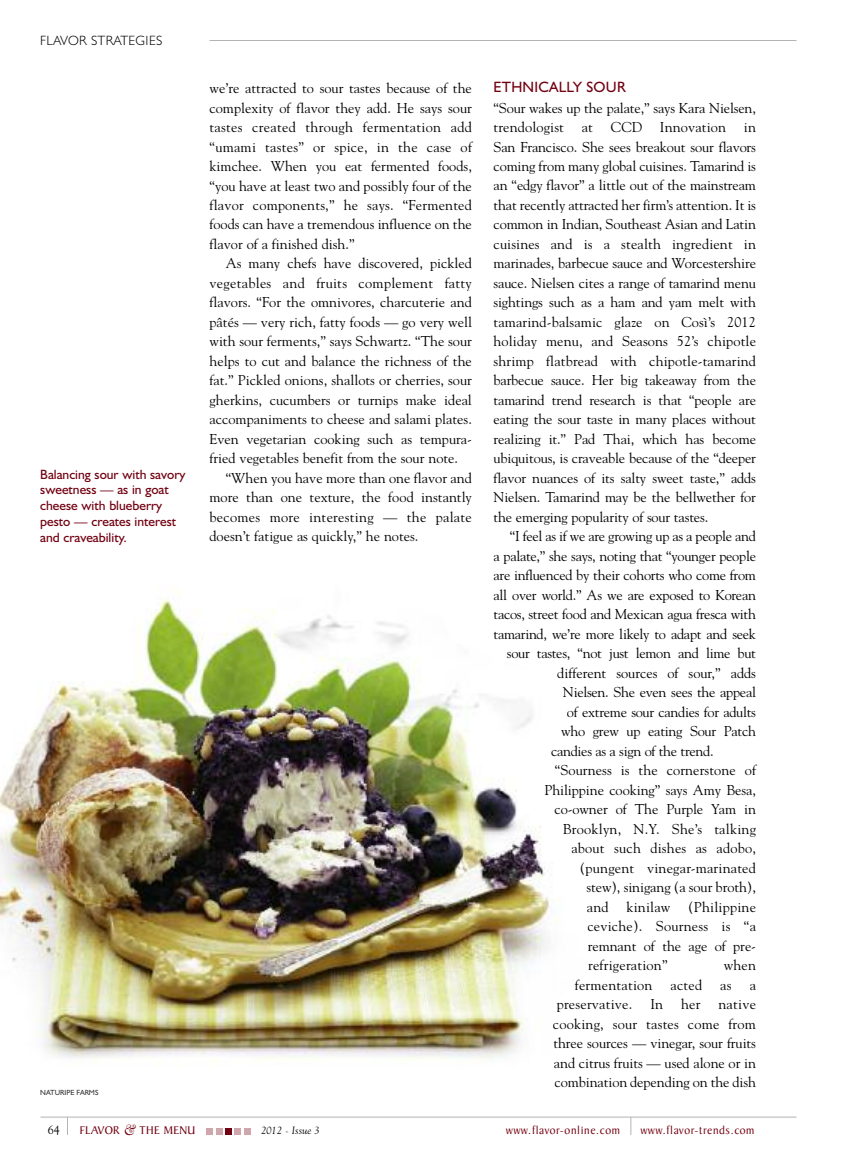
<style>
.page{position:relative;width:864px;height:1161px;background:#fff}
.page>*{position:absolute;margin:0;border:0;box-sizing:border-box;transform-origin:0 0}
.t1{font:15px "Humanist 521 BT";letter-spacing:.015em;color:#720011}
.t2{font:14.25px/19.5px "Goudy";color:#000;text-align:justify}
.t3{font:14.25px "Goudy";letter-spacing:-.02em;color:#000}
.t4{font:14.25px "Goudy";letter-spacing:.02em;color:#000}
.t5{font:13.5px/15.8px "Humanist 521 BT";color:#720011}
.t6{font:300 13.5px "Humanist 521 BT";letter-spacing:.025em;color:#000}
.t7{font:12px "Baker Signet";letter-spacing:.05em;color:#720011}
.t8{font:12px "Baker Signet";letter-spacing:.025em;color:#720011}
.t9{font:12px "Goudy";color:#000}
.t10{font:italic 10.5px "Goudy";color:#000}
.t11{font:7.5px "Humanist 521 BT";color:#333}
.s1{font-family:"Caslon Five Forty";font-style:italic;font-size:15px}
.s2{font-size:6px;color:#b3b3b3}
</style>
<div class="page">
<img style="left:0;top:591px;width:558px;height:469px">
<svg style="left:67px;top:1118px;width:1px;height:17px"></svg>
<svg style="left:630px;top:1118px;width:1px;height:17px"></svg>
<hr style="left:210px;top:40px;width:586px;height:1px;background:#b3b3b3">
<svg style="left:207px;top:1128px;width:15px;height:6px"></svg>
<div style="left:225px;top:1128px;width:7px;height:6px;background:#720011"></div>
<div style="left:234px;top:1128px;width:7px;height:6px;background:#cea6ac"></div>
<svg style="left:244px;top:1128px;width:6px;height:6px"></svg>
<hr style="left:40px;top:1117px;width:756px;height:1px;background:#b3b3b3">
<p class="t6" style="left:40px;top:36px;width:123px">FLAVOR STRATEGIES</p>
<p class="t5" style="left:40px;top:468px;width:147px">Balancing sour with savory sweetness — as in goat cheese with blueberry pesto — creates interest and craveability.</p>
<p class="t11" style="left:40px;top:1090px;width:60px">NATURIPE FARMS</p>
<p class="t2" style="left:210px;top:78px;width:264px">we’re attracted to sour tastes because of the complexity of flavor they add. He says sour tastes created through fermentation add “umami tastes” or spice, in the case of kimchee. When you eat fermented foods, “you have at least two and possibly four of the flavor components,” he says. “Fermented foods can have a tremendous influence on the flavor of a finished dish.”</p>
<p class="t2" style="left:226px;top:254px;width:248px">As many chefs have discovered, pickled</p>
<p class="t4" style="left:210px;top:275px;width:264px">vegetables and fruits complement fatty</p>
<p class="t2" style="left:210px;top:293px;width:264px">flavors. “For the omnivores, charcuterie and</p>
<p class="t2" style="left:210px;top:312px;width:264px">pâtés — very rich, fatty foods — go very well</p>
<p class="t2" style="left:210px;top:332px;width:264px">with sour ferments,” says Schwartz. “The sour</p>
<p class="t2" style="left:210px;top:351px;width:264px">helps to cut and balance the richness of the</p>
<p class="t2" style="left:210px;top:371px;width:264px">fat.” Pickled onions, shallots or cherries, sour</p>
<p class="t2" style="left:210px;top:390px;width:264px">gherkins, cucumbers or turnips make ideal</p>
<p class="t2" style="left:210px;top:410px;width:264px">accompaniments to cheese and salami plates.</p>
<p class="t2" style="left:210px;top:429px;width:264px">Even vegetarian cooking such as tempura-</p>
<p class="t2" style="left:210px;top:449px;width:250px">fried vegetables benefit from the sour note.</p>
<p class="t2" style="left:226px;top:468px;width:248px">“When you have more than one flavor and</p>
<p class="t2" style="left:210px;top:488px;width:264px">more than one texture, the food instantly</p>
<p class="t4" style="left:210px;top:509px;width:264px">becomes more interesting — the palate</p>
<p class="t2" style="left:210px;top:527px;width:210px">doesn’t fatigue as quickly,” he notes.</p>
<p class="t1" style="left:494px;top:81px;width:133px">ETHNICALLY SOUR</p>
<p class="t2" style="left:494px;top:98px;width:264px">“Sour wakes up the palate,” says Kara Nielsen, trendologist</p>
<p class="t2" style="left:582px;top:117px;width:13px">at</p>
<p class="t2" style="left:611px;top:117px;width:33px">CCD</p>
<p class="t2" style="left:660px;top:117px;width:68px">Innovation</p>
<p class="t2" style="left:494px;top:117px;width:264px;text-indent:250px">in San Francisco. She sees breakout sour flavors coming from many global cuisines. Tamarind is an “edgy flavor” a little out of the mainstream that recently attracted her firm’s attention. It is common in Indian, Southeast Asian and Latin cuisines and is a stealth ingredient in marinades, barbecue sauce and Worcestershire sauce. Nielsen cites a range of tamarind menu sightings such as a ham and yam melt with tamarind-balsamic glaze on Così’s 2012 holiday menu, and Seasons 52’s chipotle shrimp flatbread with chipotle-tamarind barbecue sauce. Her big takeaway from the tamarind trend research is that “people are eating the sour taste in many places without realizing it.” Pad Thai, which has become ubiquitous, is craveable because of the “deeper flavor nuances of its salty sweet taste,” adds Nielsen. Tamarind may be the bellwether for the emerging popularity of sour tastes.</p>
<p class="t3" style="left:510px;top:528px;width:248px">“I feel as if we are growing up as a people and</p>
<p class="t3" style="left:494px;top:548px;width:264px">a palate,” she says, noting that “younger people</p>
<p class="t3" style="left:494px;top:567px;width:264px">are influenced by their cohorts who come from</p>
<p class="t3" style="left:494px;top:587px;width:264px">all over world.” As we are exposed to Korean</p>
<p class="t3" style="left:494px;top:606px;width:264px">tacos, street food and Mexican agua fresca with</p>
<p class="t3" style="left:494px;top:626px;width:264px">tamarind, we’re more likely to adapt and seek</p>
<p class="t3" style="left:507px;top:645px;width:251px">sour tastes, “not just lemon and lime but</p>
<p class="t2" style="left:557px;top:663px;width:200px">different sources of sour,” adds</p>
<p class="t3" style="left:563px;top:684px;width:195px">Nielsen. She even sees the appeal</p>
<p class="t3" style="left:567px;top:704px;width:191px">of extreme sour candies for adults</p>
<p class="t3" style="left:561px;top:723px;width:196px">who grew up eating Sour Patch</p>
<p class="t3" style="left:551px;top:743px;width:164px">candies as a sign of the trend.</p>
<p class="t2" style="left:555px;top:761px;width:203px">“Sourness is the cornerstone of</p>
<p class="t2" style="left:545px;top:780px;width:213px">Philippine cooking” says Amy Besa,</p>
<p class="t2" style="left:555px;top:800px;width:203px">co-owner of The Purple Yam in</p>
<p class="t2" style="left:563px;top:819px;width:195px">Brooklyn, N.Y. She’s talking</p>
<p class="t2" style="left:571px;top:839px;width:186px">about such dishes as adobo,</p>
<p class="t2" style="left:580px;top:858px;width:178px">(pungent vinegar-marinated</p>
<p class="t2" style="left:586px;top:878px;width:171px">stew), sinigang (a sour broth),</p>
<p class="t2" style="left:587px;top:897px;width:171px">and kinilaw (Philippine</p>
<p class="t2" style="left:587px;top:917px;width:170px">ceviche). Sourness is “a</p>
<p class="t2" style="left:588px;top:936px;width:170px">remnant of the age of pre-</p>
<p class="t2" style="left:588px;top:956px;width:81px">refrigeration”</p>
<p class="t2" style="left:724px;top:956px;width:34px">when</p>
<p class="t2" style="left:575px;top:975px;width:79px">fermentation</p>
<p class="t2" style="left:671px;top:975px;width:33px">acted</p>
<p class="t2" style="left:720px;top:975px;width:13px">as</p>
<p class="t2" style="left:750px;top:975px;width:8px">a</p>
<p class="t2" style="left:557px;top:995px;width:77px">preservative.</p>
<p class="t2" style="left:650px;top:995px;width:14px">In</p>
<p class="t2" style="left:681px;top:995px;width:21px">her</p>
<p class="t2" style="left:553px;top:995px;width:205px;text-indent:166px">native cooking, sour tastes come from three sources — vinegar, sour fruits and citrus fruits — used alone or in combination depending on the dish</p>
<p class="t9" style="left:48px;top:1123px;width:13px">64</p>
<p class="t8" style="left:80px;top:1126px;width:117px">FLAVOR <span class="s1">&amp;</span> THE MENU</p>
<p class="t10" style="left:261px;top:1124px;width:60px">2012 <span class="s2">•</span> Issue 3</p>
<p class="t7" style="left:506px;top:1126px;width:115px">www.flavor-online.com</p>
<p class="t7" style="left:641px;top:1126px;width:115px">www.flavor-trends.com</p>
</div>
